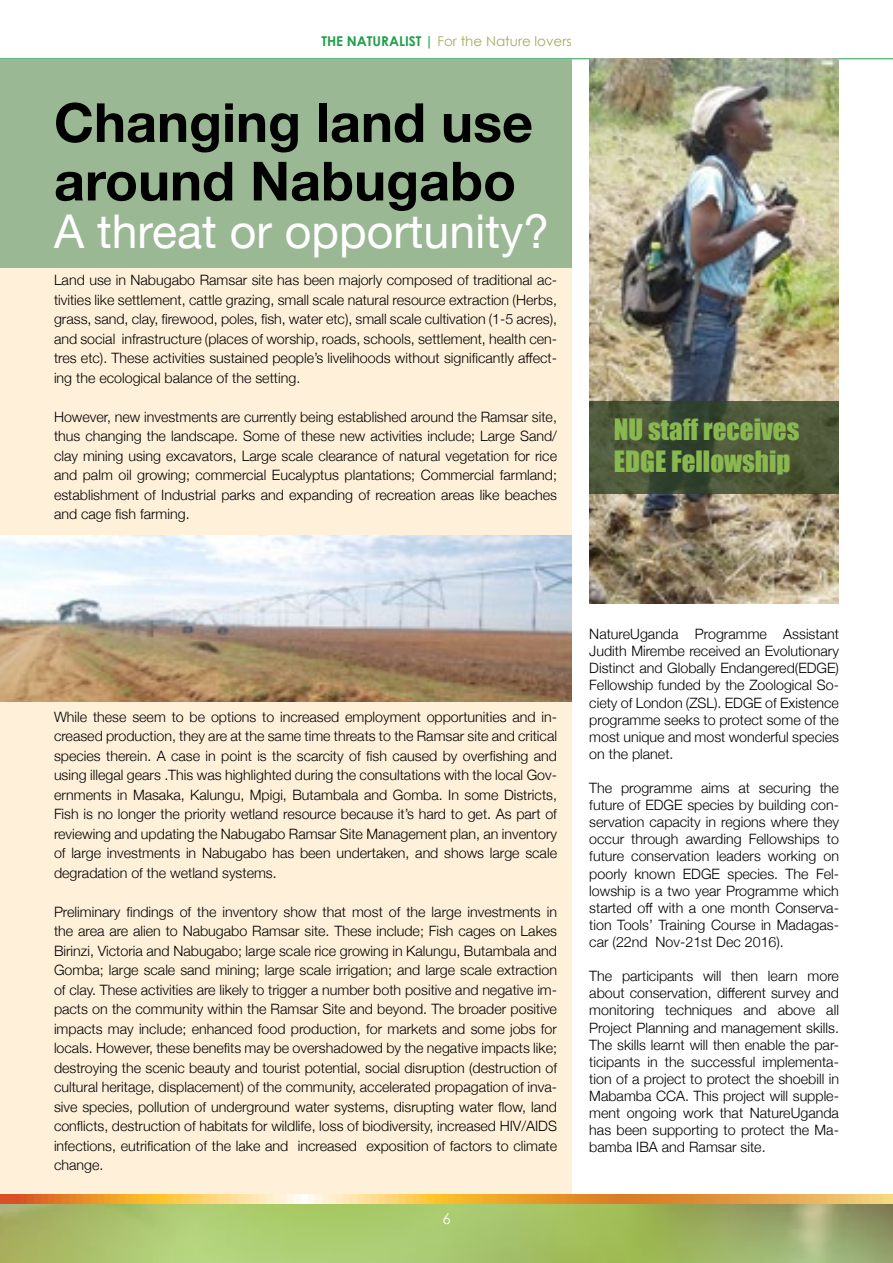
<style>
.page{position:relative;width:893px;height:1263px;background:#fff}
.page>*{position:absolute;margin:0;border:0;box-sizing:border-box;transform-origin:0 0}
.t1{font:700 54px/58.5px "Helvetica Neue";color:#000}
.t2{font:46.5px "Helvetica Neue";color:#fff}
.t3{font:27px/32.4px "Impact";color:#89b851}
.t4{font:15px "Century Gothic";color:#fff}
.t5{font:300 14.25px/19.5px "Helvetica Neue";color:#000;text-align:justify}
.t6{font:13.5px "Century Gothic";color:#a8aa5f}
.s1{font-weight:700;color:#1f9f49}
</style>
<div class="page">
<img style="left:0;top:1203px;width:893px;height:60px">
<img style="left:827px;top:1216px;width:66px;height:47px">
<svg style="left:887px;top:1237px;width:6px;height:26px"></svg>
<hr style="left:0;top:58px;width:893px;height:1px;background:#1f9f49">
<svg style="left:0;top:1194px;width:893px;height:9px;background:#eeaf54"></svg>
<div style="left:0;top:60px;width:571px;height:1134px;background:#fff1d9"></div>
<div style="left:0;top:60px;width:571px;height:208px;background:#9bb894"></div>
<img style="left:589px;top:58px;width:250px;height:546px">
<svg style="left:589px;top:401px;width:250px;height:92px;background:#465336"></svg>
<img style="left:0;top:536px;width:571px;height:165px">
<p class="t6" style="left:321px;top:33px;width:252px"><span class="s1">THE NATURALIST |</span> For the Nature lovers</p>
<h1 class="t1" style="left:54px;top:95px;width:480px">Changing land use around Nabugabo</h1>
<h2 class="t2" style="left:54px;top:198px;width:497px">A threat or opportunity?</h2>
<p class="t5" style="left:54px;top:269px;width:505px">Land use in Nabugabo Ramsar site has been majorly composed of traditional ac&shy;tivities like settlement, cattle grazing, small scale natural resource extraction (Herbs, grass, sand, clay, firewood, poles, fish, water etc), small scale cultivation (1-5 acres), and social infrastructure (places of worship, roads, schools, settlement, health cen&shy;tres etc). These activities sustained people’s livelihoods without significantly affect&shy;ing the ecological balance of the setting.</p>
<p class="t5" style="left:54px;top:406px;width:505px">However, new investments are currently being established around the Ramsar site, thus changing the landscape. Some of these new activities include; Large Sand/ clay mining using excavators, Large scale clearance of natural vegetation for rice and palm oil growing; commercial Eucalyptus plantations; Commercial farmland; establishment of Industrial parks and expanding of recreation areas like beaches and cage fish farming.</p>
<h3 class="t3" style="left:614px;top:412px;width:187px">NU staff receives<br>EDGE Fellowship</h3>
<p class="t5" style="left:54px;top:706px;width:505px">While these seem to be options to increased employment opportunities and in&shy;creased production, they are at the same time threats to the Ramsar site and critical species therein. A case in point is the scarcity of fish caused by overfishing and using illegal gears .This was highlighted during the consultations with the local Gov&shy;ernments in Masaka, Kalungu, Mpigi, Butambala and Gomba. In some Districts, Fish is no longer the priority wetland resource because it’s hard to get. As part of reviewing and updating the Nabugabo Ramsar Site Management plan, an inventory of large investments in Nabugabo has been undertaken, and shows large scale degradation of the wetland systems.</p>
<p class="t5" style="left:54px;top:901px;width:505px">Preliminary findings of the inventory show that most of the large investments in the area are alien to Nabugabo Ramsar site. These include; Fish cages on Lakes Birinzi, Victoria and Nabugabo; large scale rice growing in Kalungu, Butambala and Gomba; large scale sand mining; large scale irrigation; and large scale extraction of clay. These activities are likely to trigger a number both positive and negative im&shy;pacts on the community within the Ramsar Site and beyond. The broader positive impacts may include; enhanced food production, for markets and some jobs for locals. However, these benefits may be overshadowed by the negative impacts like; destroying the scenic beauty and tourist potential, social disruption (destruction of cultural heritage, displacement) of the community, accelerated propagation of inva&shy;sive species, pollution of underground water systems, disrupting water flow, land conflicts, destruction of habitats for wildlife, loss of biodiversity, increased HIV/AIDS infections, eutrification of the lake and increased exposition of factors to climate change.</p>
<p class="t4" style="left:442px;top:1210px;width:10px">6</p>
<p class="t5" style="left:589px;top:625px;width:251px;line-height:17.1px">NatureUganda Programme Assistant Judith Mirembe received an Evolutionary Distinct and Globally Endangered(EDGE)<br>Fellowship funded by the Zoological So&shy;ciety of London (ZSL). EDGE of Existence programme seeks to protect some of the most unique and most wonderful species on the planet.</p>
<p class="t5" style="left:589px;top:779px;width:251px;line-height:17.1px">The programme aims at securing the future of EDGE species by building con&shy;servation capacity in regions where they occur through awarding Fellowships to future conservation leaders working on poorly known EDGE species. The Fel&shy;lowship is a two year Programme which started off with a one month Conserva&shy;tion Tools’ Training Course in Madagas&shy;car (22nd Nov-21st Dec 2016).</p>
<p class="t5" style="left:589px;top:967px;width:251px;line-height:17.1px">The participants will then learn more about conservation, different survey and monitoring techniques and above all Project Planning and management skills.<br>The skills learnt will then enable the par&shy;ticipants in the successful implementa&shy;tion of a project to protect the shoebill in Mabamba CCA. This project will supple&shy;ment ongoing work that NatureUganda has been supporting to protect the Ma&shy;bamba IBA and Ramsar site.</p>
</div>
